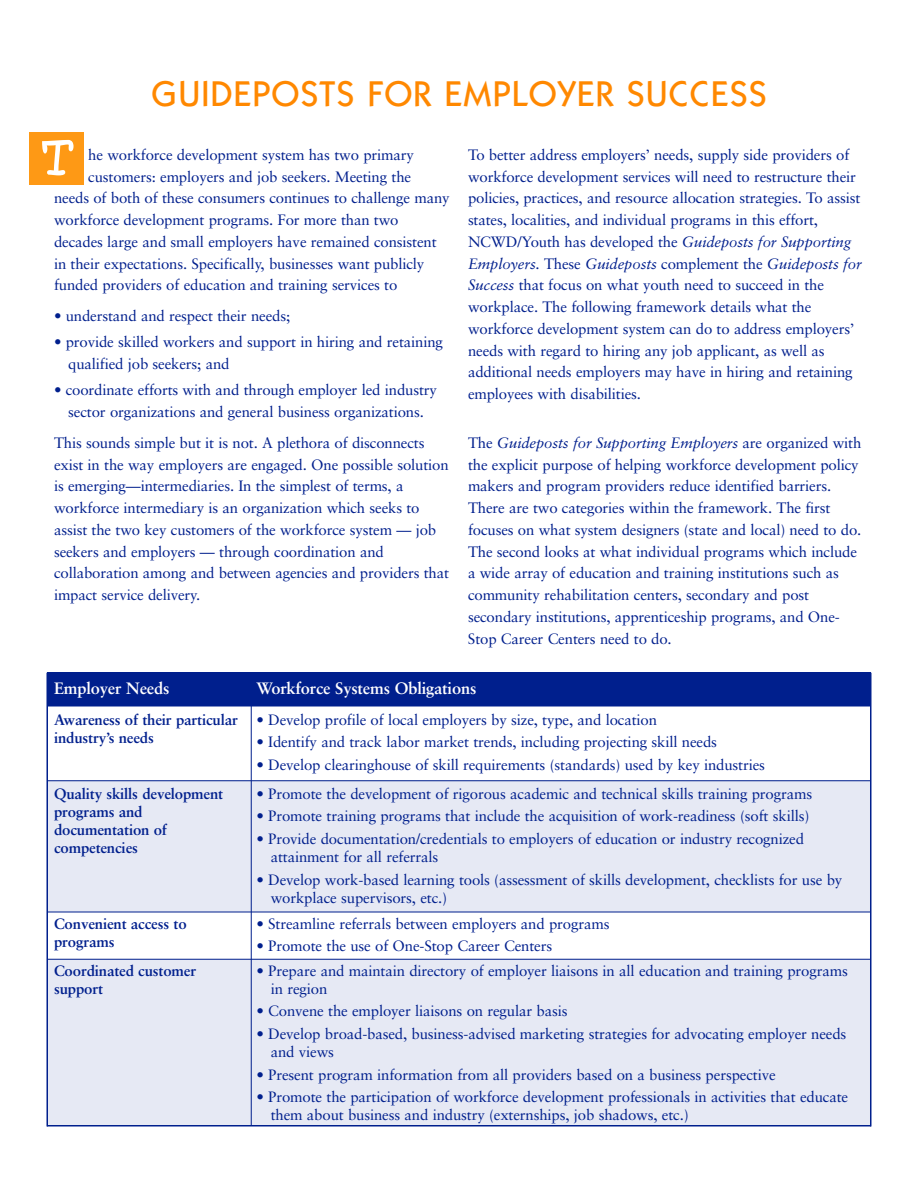
<style>
.page{position:relative;width:918px;height:1188px;background:#fff}
.page>*{position:absolute;margin:0;border:0;box-sizing:border-box;transform-origin:0 0}
.t1{font:500 36px "ATC Maple";letter-spacing:.03em;color:#f80}
.t2{font:700 16.5px "Sabon";letter-spacing:-.01em;color:#fff}
.t3{font:15px/21.8px "Sabon";letter-spacing:-.01em;color:#001f8d}
.t4{font:700 15px/18px "Sabon";letter-spacing:-.01em;color:#001f8d}
.s1{font-style:italic}
</style>
<div class="page">
<div style="left:47px;top:959px;width:824px;height:167px;background:#e6e9f4"></div>
<div style="left:47px;top:781px;width:824px;height:131px;background:#e6e9f4"></div>
<div style="left:30px;top:132px;width:54px;height:52px;background:#fe9915"></div>
<svg style="left:42px;top:140px;width:32px;height:35px"></svg>
<hr style="left:46px;top:673px;width:2px;height:454px;background:#001f8d">
<hr style="left:251px;top:674px;width:1px;height:452px;background:#001f8d">
<hr style="left:870px;top:673px;width:1px;height:454px;background:#001f8d">
<hr style="left:47px;top:705px;width:824px;height:2px;background:#001f8d">
<hr style="left:47px;top:1125px;width:824px;height:2px;background:#001f8d">
<hr style="left:47px;top:780px;width:824px;height:1px;background:#001f8d">
<hr style="left:47px;top:912px;width:824px;height:1px;background:#001f8d">
<hr style="left:47px;top:959px;width:824px;height:1px;background:#001f8d">
<div style="left:47px;top:673px;width:824px;height:32px;background:#001f8d"></div>
<h1 class="t1" style="left:152px;top:82px;width:617px">GUIDEPOSTS FOR EMPLOYER SUCCESS</h1>
<p class="t3" style="left:88px;top:145px;width:327px">he workforce development system has two primary</p>
<p class="t3" style="left:88px;top:167px;width:324px">customers: employers and job seekers. Meeting the</p>
<p class="t3" style="left:54px;top:189px;width:397px">needs of both of these consumers continues to challenge many</p>
<p class="t3" style="left:54px;top:210px;width:346px">workforce development programs. For more than two</p>
<p class="t3" style="left:54px;top:232px;width:384px">decades large and small employers have remained consistent</p>
<p class="t3" style="left:54px;top:254px;width:372px">in their expectations. Specifically, businesses want publicly</p>
<p class="t3" style="left:54px;top:276px;width:345px">funded providers of education and training services to</p>
<p class="t3" style="left:54px;top:306px;width:238px">• understand and respect their needs;</p>
<p class="t3" style="left:68px;top:333px;width:376px;text-indent:-14px">• provide skilled workers and support in hiring and retaining qualified job seekers; and</p>
<p class="t3" style="left:54px;top:381px;width:385px;text-align:center">• coordinate efforts with and through employer led industry sector organizations and general business organizations.</p>
<p class="t3" style="left:54px;top:433px;width:397px">This sounds simple but it is not. A plethora of disconnects exist in the way employers are engaged. One possible solution is emerging—intermediaries. In the simplest of terms, a workforce intermediary is an organization which seeks to assist the two key customers of the workforce system — job seekers and employers — through coordination and collaboration among and between agencies and providers that impact service delivery.</p>
<p class="t3" style="left:468px;top:145px;width:395px">To better address employers’ needs, supply side providers of workforce development services will need to restructure their policies, practices, and resource allocation strategies. To assist states, localities, and individual programs in this effort, NCWD/Youth has developed the <span class="s1">Guideposts for Supporting Employers.</span> These <span class="s1">Guideposts</span> complement the <span class="s1">Guideposts for Success</span> that focus on what youth need to succeed in the workplace. The following framework details what the workforce development system can do to address employers’ needs with regard to hiring any job applicant, as well as additional needs employers may have in hiring and retaining employees with disabilities.</p>
<p class="t3" style="left:468px;top:433px;width:395px">The <span class="s1">Guideposts for Supporting Employers</span> are organized with the explicit purpose of helping workforce development policy makers and program providers reduce identified barriers.<br>There are two categories within the framework. The first focuses on what system designers (state and local) need to do.<br>The second looks at what individual programs which include a wide array of education and training institutions such as community rehabilitation centers, secondary and post secondary institutions, apprenticeship programs, and One-Stop Career Centers need to do.</p>
<p class="t2" style="left:54px;top:682px;width:117px">Employer Needs</p>
<p class="t2" style="left:257px;top:682px;width:221px">Workforce Systems Obligations</p>
<p class="t4" style="left:54px;top:712px;width:185px">Awareness of their particular industry’s needs</p>
<p class="t3" style="left:256px;top:710px;width:402px">• Develop profile of local employers by size, type, and location</p>
<p class="t3" style="left:256px;top:732px;width:462px">• Identify and track labor market trends, including projecting skill needs</p>
<p class="t3" style="left:256px;top:755px;width:510px">• Develop clearinghouse of skill requirements (standards) used by key industries</p>
<p class="t4" style="left:54px;top:786px;width:171px">Quality skills development programs and documentation of competencies</p>
<p class="t3" style="left:256px;top:784px;width:557px">• Promote the development of rigorous academic and technical skills training programs</p>
<p class="t3" style="left:256px;top:807px;width:554px">• Promote training programs that include the acquisition of work-readiness (soft skills)</p>
<p class="t3" style="left:271px;top:831px;width:535px;line-height:18px;text-indent:-14px">• Provide documentation/credentials to employers of education or industry recognized attainment for all referrals</p>
<p class="t3" style="left:271px;top:872px;width:573px;line-height:18px;text-indent:-14px">• Develop work-based learning tools (assessment of skills development, checklists for use by workplace supervisors, etc.)</p>
<p class="t4" style="left:54px;top:916px;width:134px">Convenient access to programs</p>
<p class="t3" style="left:256px;top:914px;width:355px">• Streamline referrals between employers and programs</p>
<p class="t3" style="left:256px;top:936px;width:297px">• Promote the use of One-Stop Career Centers</p>
<p class="t4" style="left:54px;top:963px;width:144px">Coordinated customer support</p>
<p class="t3" style="left:271px;top:963px;width:579px;line-height:18px;text-indent:-14px">• Prepare and maintain directory of employer liaisons in all education and training programs in region</p>
<p class="t3" style="left:256px;top:1002px;width:313px">• Convene the employer liaisons on regular basis</p>
<p class="t3" style="left:271px;top:1026px;width:577px;line-height:18px;text-indent:-14px">• Develop broad-based, business-advised marketing strategies for advocating employer needs and views</p>
<p class="t3" style="left:256px;top:1065px;width:521px">• Present program information from all providers based on a business perspective</p>
<p class="t3" style="left:271px;top:1089px;width:579px;line-height:18px;text-indent:-14px">• Promote the participation of workforce development professionals in activities that educate them about business and industry (externships, job shadows, etc.)</p>
</div>
